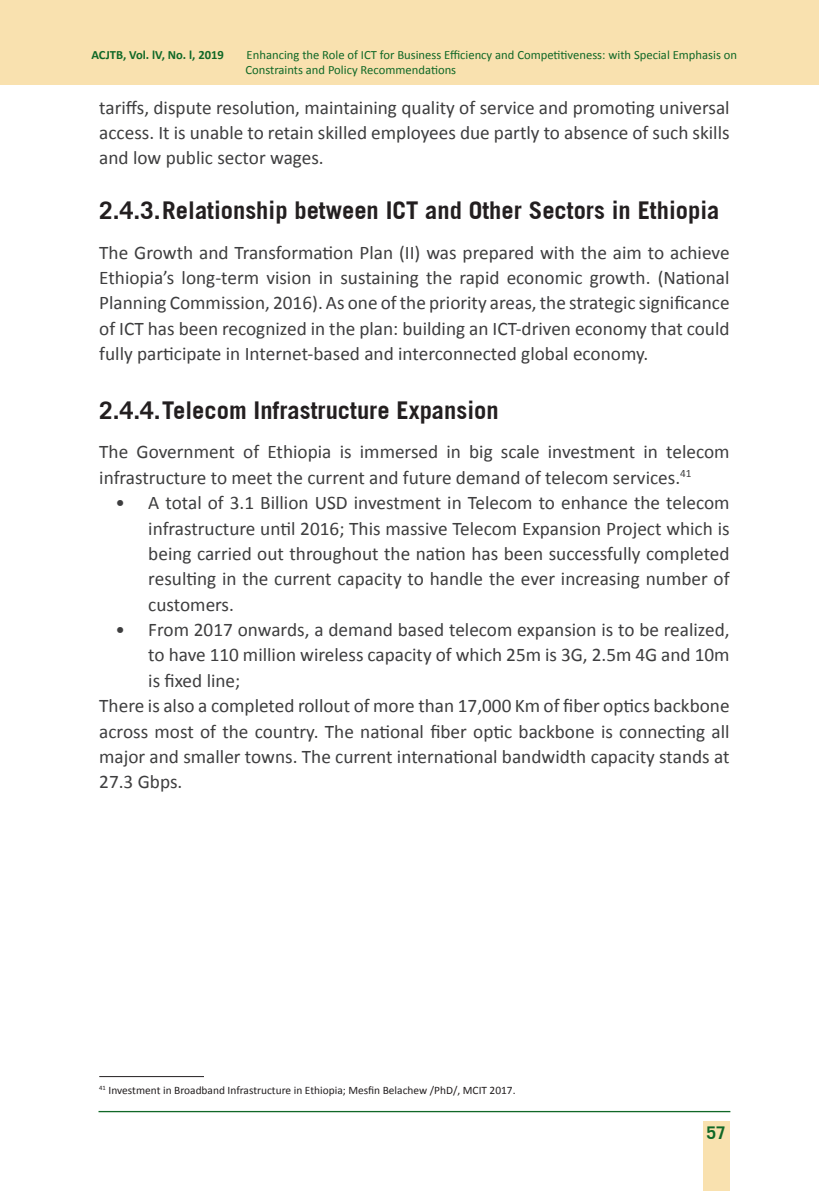
<style>
.page{position:relative;width:819px;height:1191px;background:#fff}
.page>*{position:absolute;margin:0;border:0;box-sizing:border-box;transform-origin:0 0}
.t1{font:700 24.5px "Trade Gothic";color:#231f20}
.t2{font:19.25px/25.4px "Calibri";color:#3e3e3f;text-align:justify}
.t3{font:700 17.5px "Trade Gothic";color:#106827}
.t4{font:12.6px/15px "Calibri";color:#106827}
.t5{font:700 12.6px "Calibri";color:#106827}
.t6{font:11.38px "Calibri";color:#231f20}
</style>
<div class="page">
<div style="left:0;top:0;width:819px;height:84px;background:#f9e1af"></div>
<hr style="left:98px;top:1111px;width:632px;height:1px;background:#106827">
<div style="left:703px;top:1121px;width:26px;height:70px;background:#f9e1af"></div>
<hr style="left:99px;top:1076px;width:105px;height:1px;background:#231f20">
<p class="t5" style="left:91px;top:47px;width:134px">ACJTB, Vol. lV, No. l, 2019</p>
<p class="t4" style="left:245px;top:48px;width:493px">Enhancing the Role of ICT for Business Efficiency and Competitiveness: with Special Emphasis on<br>Constraints and Policy Recommendations</p>
<p class="t2" style="left:99px;top:95px;width:631px">tariffs, dispute resolution, maintaining quality of service and promoting universal access. It is unable to retain skilled employees due partly to absence of such skills and low public sector wages.</p>
<p class="t1" style="left:99px;top:195px;width:621px">2.4.3.Relationship between ICT and Other Sectors in Ethiopia</p>
<p class="t2" style="left:99px;top:240px;width:632px">The Growth and Transformation Plan (II) was prepared with the aim to achieve Ethiopia’s long-term vision in sustaining the rapid economic growth. (National Planning Commission, 2016). As one of the priority areas, the strategic significance of ICT has been recognized in the plan: building an ICT-driven economy that could fully participate in Internet-based and interconnected global economy.</p>
<p class="t1" style="left:99px;top:395px;width:401px">2.4.4.Telecom Infrastructure Expansion</p>
<p class="t2" style="left:99px;top:439px;width:631px">The Government of Ethiopia is immersed in big scale investment in telecom infrastructure to meet the current and future demand of telecom services.<sup>41</sup></p>
<p class="t2" style="left:148px;top:490px;width:583px;text-indent:-33px">• A total of 3.1 Billion USD investment in Telecom to enhance the telecom infrastructure until 2016; This massive Telecom Expansion Project which is being carried out throughout the nation has been successfully completed resulting in the current capacity to handle the ever increasing number of customers.</p>
<p class="t2" style="left:116px;top:617px;width:615px">• From 2017 onwards, a demand based telecom expansion is to be realized,</p>
<p class="t2" style="left:148px;top:642px;width:582px">to have 110 million wireless capacity of which 25m is 3G, 2.5m 4G and 10m</p>
<p class="t2" style="left:148px;top:668px;width:94px">is fixed line;</p>
<p class="t2" style="left:99px;top:693px;width:631px">There is also a completed rollout of more than 17,000 Km of fiber optics backbone</p>
<p class="t2" style="left:99px;top:718px;width:631px">across most of the country. The national fiber optic backbone is connecting all</p>
<p class="t2" style="left:99px;top:744px;width:631px">major and smaller towns. The current international bandwidth capacity stands at</p>
<p class="t2" style="left:99px;top:769px;width:85px">27.3 Gbps.</p>
<p class="t6" style="left:99px;top:1082px;width:418px"><sup>41</sup> Investment in Broadband Infrastructure in Ethiopia; Mesfin Belachew /PhD/, MCIT 2017.</p>
<p class="t3" style="left:706px;top:1121px;width:21px">57</p>
</div>
